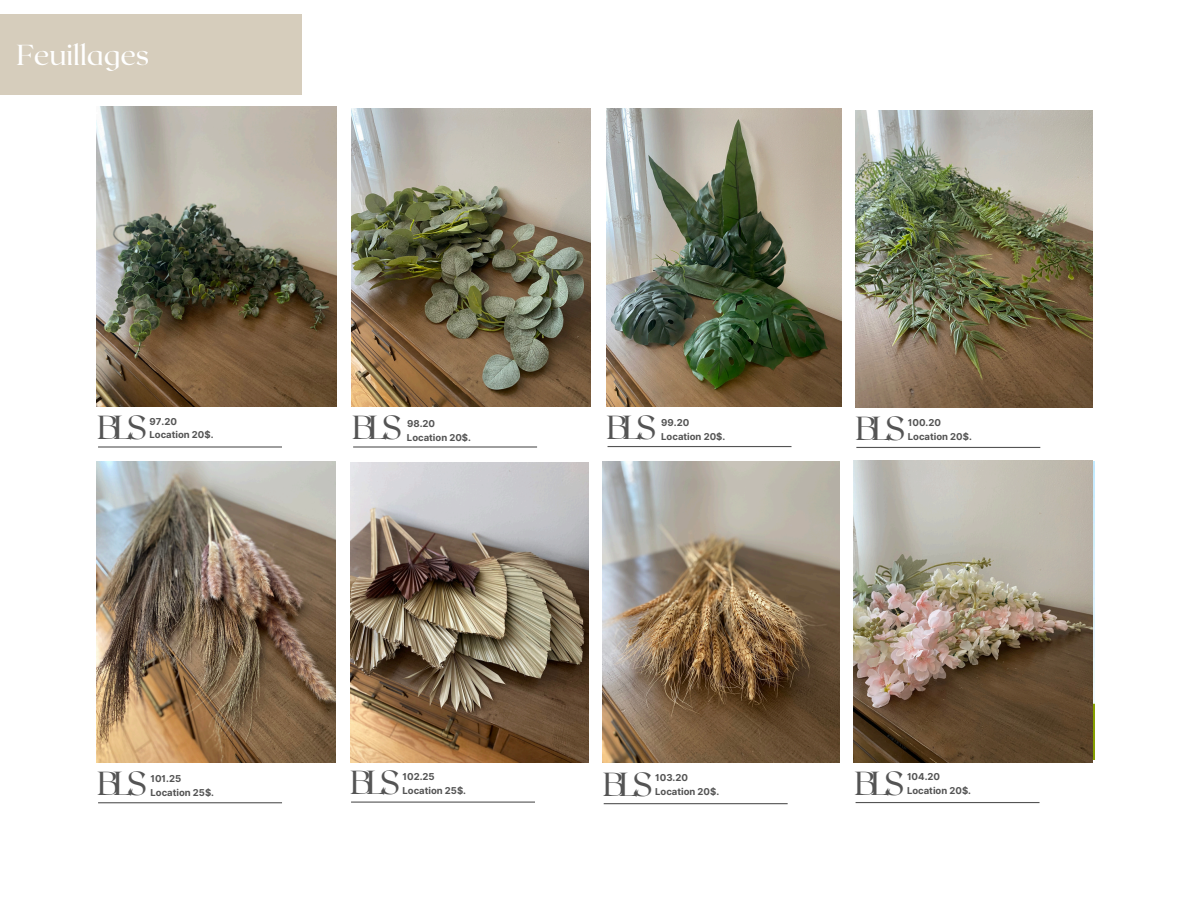
<style>
.page{position:relative;width:1188px;height:918px;background:#fff}
.page>*{position:absolute;margin:0;border:0;box-sizing:border-box;transform-origin:0 0}
.t1{font:300 33.3px "Roxborough CF";letter-spacing:-.195em;color:#545454}
.t2{font:28.8px "Roxborough CF";color:#fff}
.t3{font:700 9.6px "Inter";color:#545454}
.t4{font:700 9.45px "Inter";color:#545454}
</style>
<div class="page">
<div style="left:0;top:15px;width:301px;height:80px;background:#d6cdbc"></div>
<hr style="left:98px;top:446px;width:184px;height:2px;background:#545454">
<hr style="left:353px;top:446px;width:184px;height:2px;background:#545454">
<hr style="left:608px;top:446px;width:184px;height:1px;background:#545454">
<hr style="left:98px;top:802px;width:184px;height:1px;background:#545454">
<hr style="left:351px;top:802px;width:184px;height:1px;background:#545454">
<hr style="left:856px;top:447px;width:184px;height:1px;background:#545454">
<hr style="left:604px;top:803px;width:184px;height:1px;background:#545454">
<hr style="left:856px;top:802px;width:184px;height:1px;background:#545454">
<img style="left:97px;top:107px;width:239px;height:300px">
<img style="left:352px;top:109px;width:238px;height:298px">
<img style="left:607px;top:109px;width:235px;height:298px">
<img style="left:856px;top:111px;width:236px;height:297px">
<img style="left:97px;top:462px;width:238px;height:300px">
<img style="left:350px;top:463px;width:239px;height:299px">
<img style="left:602px;top:461px;width:238px;height:302px">
<img style="left:854px;top:461px;width:238px;height:301px">
<p class="t2" style="left:16px;top:37px;width:134px">Feuillages</p>
<h2 class="t1" style="left:97px;top:406px;width:51px">BLS</h2>
<h1 class="t1" style="left:352px;top:406px;width:51px">BLS</h1>
<p class="t1" style="left:607px;top:406px;width:51px">BLS</p>
<h1 class="t3" style="left:150px;top:415px;width:29px">97.20</h1>
<p class="t3" style="left:661px;top:417px;width:30px">99.20</p>
<p class="t3" style="left:407px;top:418px;width:30px">98.20</p>
<p class="t4" style="left:150px;top:429px;width:66px">Location 20$.</p>
<h1 class="t4" style="left:661px;top:431px;width:66px">Location 20$.</h1>
<p class="t4" style="left:407px;top:432px;width:66px">Location 20$.</p>
<h1 class="t1" style="left:855px;top:406px;width:51px">BLS</h1>
<h1 class="t3" style="left:908px;top:417px;width:35px">100.20</h1>
<p class="t4" style="left:908px;top:431px;width:66px">Location 20$.</p>
<p class="t1" style="left:97px;top:762px;width:51px">BLS</p>
<h1 class="t1" style="left:350px;top:761px;width:51px">BLS</h1>
<p class="t3" style="left:403px;top:770px;width:34px">102.25</p>
<p class="t3" style="left:151px;top:773px;width:32px">101.25</p>
<p class="t4" style="left:403px;top:784px;width:65px">Location 25$.</p>
<p class="t4" style="left:150px;top:787px;width:65px">Location 25$.</p>
<p class="t1" style="left:603px;top:763px;width:51px">BLS</p>
<p class="t3" style="left:655px;top:772px;width:34px">103.20</p>
<h1 class="t4" style="left:655px;top:786px;width:66px">Location 20$.</h1>
<p class="t1" style="left:855px;top:762px;width:51px">BLS</p>
<h1 class="t3" style="left:907px;top:771px;width:35px">104.20</h1>
<p class="t4" style="left:907px;top:785px;width:66px">Location 20$.</p>
</div>
